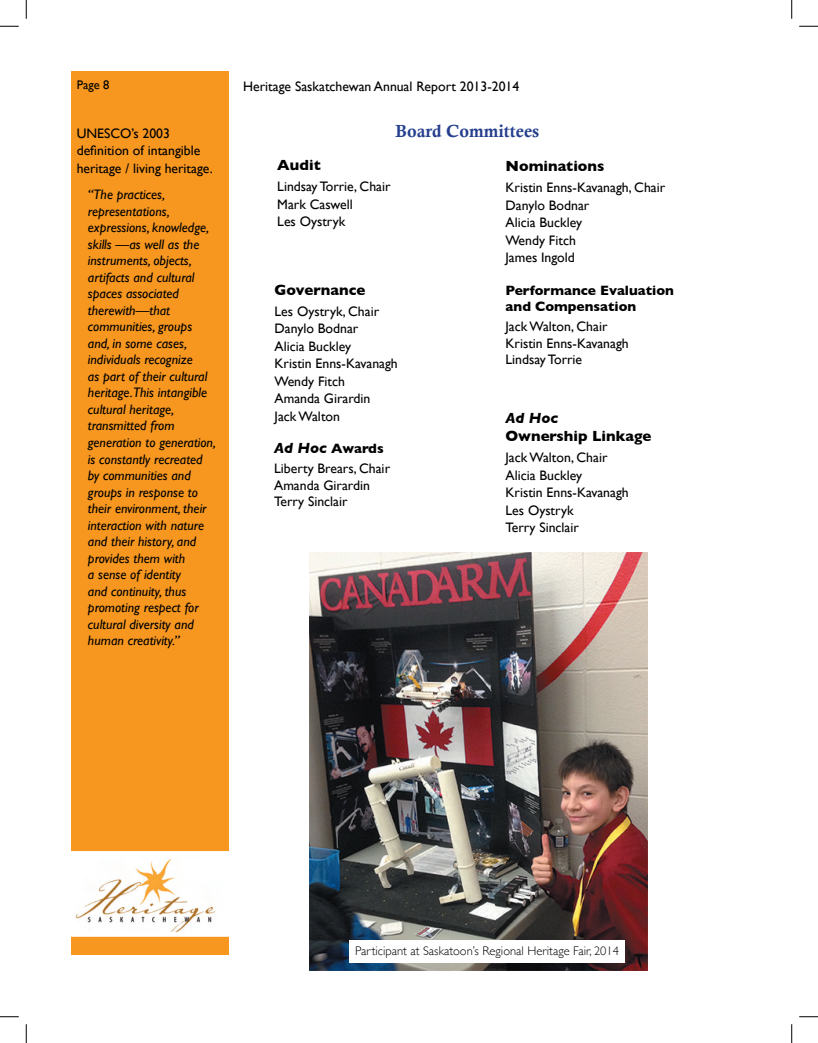
<style>
.page{position:relative;width:818px;height:1043px;background:#fff}
.page>*{position:absolute;margin:0;border:0;box-sizing:border-box;transform-origin:0 0}
.t1{font:17.5px "Calis MT Bol";color:#253f8e}
.t2{font:700 15px "Gill Sans";color:#000}
.t3{font:italic 700 15px "Gill Sans";color:#000}
.t4{font:italic 13.75px/16.5px "Gill Sans";color:#000}
.t5{font:13.75px/17.5px "Gill Sans";color:#000}
.t6{font:700 13.75px/16.5px "Gill Sans";color:#000}
.t7{font:300 12.5px "Gill Sans";color:#000}
.t8{font:12.5px "Gill Sans";color:#000}
.s1{font-weight:700;font-style:italic;font-size:15px}
.s2{font-weight:700}
</style>
<div class="page">
<div style="left:71px;top:71px;width:158px;height:883px;background:#f79720"></div>
<img style="left:310px;top:553px;width:337px;height:417px">
<div style="left:349px;top:940px;width:276px;height:23px;background:#fff"></div>
<img style="left:76px;top:857px;width:147px;height:73px">
<div style="left:70px;top:851px;width:159px;height:85px;border:5px solid #fff"></div>
<svg style="left:0;top:25px;width:19px;height:2px"></svg>
<svg style="left:799px;top:25px;width:19px;height:2px"></svg>
<svg style="left:0;top:1016px;width:19px;height:1px"></svg>
<svg style="left:799px;top:1016px;width:19px;height:1px"></svg>
<svg style="left:25px;top:0;width:2px;height:19px"></svg>
<svg style="left:25px;top:1024px;width:2px;height:18px"></svg>
<svg style="left:791px;top:0;width:1px;height:19px"></svg>
<svg style="left:791px;top:1024px;width:1px;height:18px"></svg>
<p class="t8" style="left:77px;top:78px;width:34px">Page 8</p>
<p class="t5" style="left:243px;top:77px;width:277px">Heritage Saskatchewan Annual Report 2013-2014</p>
<p class="t1" style="left:395px;top:121px;width:145px">Board Committees</p>
<p class="t5" style="left:77px;top:125px;width:125px;line-height:16.5px">UNESCO’s 2003 definition of intangible</p>
<p class="t5" style="left:77px;top:159px;width:138px">heritage / living heritage.</p>
<p class="t4" style="left:88px;top:186px;width:129px">“The practices, representations, expressions, knowledge, skills —as well as the instruments, objects, artifacts and cultural spaces associated therewith—that communities, groups and, in some cases, individuals recognize<br>as part of their cultural heritage.This intangible cultural heritage, transmitted from generation to generation, is constantly recreated by communities and groups in response to their environment, their interaction with nature and their history, and provides them with<br>a sense of identity<br>and continuity, thus promoting respect for cultural diversity and human creativity.”</p>
<p class="t2" style="left:277px;top:153px;width:45px">Audit</p>
<p class="t5" style="left:277px;top:178px;width:115px">Lindsay Torrie, Chair<br>Mark Caswell<br>Les Oystryk</p>
<p class="t2" style="left:505px;top:154px;width:100px">Nominations</p>
<p class="t5" style="left:505px;top:179px;width:161px">Kristin Enns-Kavanagh, Chair<br>Danylo Bodnar<br>Alicia Buckley<br>Wendy Fitch<br>James Ingold</p>
<p class="t2" style="left:274px;top:277px;width:92px">Governance</p>
<p class="t5" style="left:274px;top:302px;width:125px">Les Oystryk, Chair<br>Danylo Bodnar<br>Alicia Buckley<br>Kristin Enns-Kavanagh<br>Wendy Fitch<br>Amanda Girardin<br>Jack Walton</p>
<p class="t6" style="left:505px;top:281px;width:170px">Performance Evaluation and Compensation</p>
<p class="t5" style="left:505px;top:318px;width:125px;line-height:16.5px">Jack Walton, Chair<br>Kristin Enns-Kavanagh<br>Lindsay Torrie</p>
<p class="t3" style="left:505px;top:409px;width:54px">Ad Hoc</p>
<p class="t2" style="left:505px;top:424px;width:147px">Ownership Linkage</p>
<p class="t5" style="left:505px;top:448px;width:125px">Jack Walton, Chair<br>Alicia Buckley<br>Kristin Enns-Kavanagh<br>Les Oystryk<br>Terry Sinclair</p>
<p class="t5" style="left:274px;top:438px;width:117px;line-height:20.2px"><span class="s1">Ad Hoc</span> <span class="s2">Awards<br></span>Liberty Brears, Chair</p>
<p class="t5" style="left:274px;top:477px;width:97px;line-height:16.5px">Amanda Girardin<br>Terry Sinclair</p>
<p class="t7" style="left:355px;top:940px;width:265px">Participant at Saskatoon’s Regional Heritage Fair, 2014</p>
</div>
